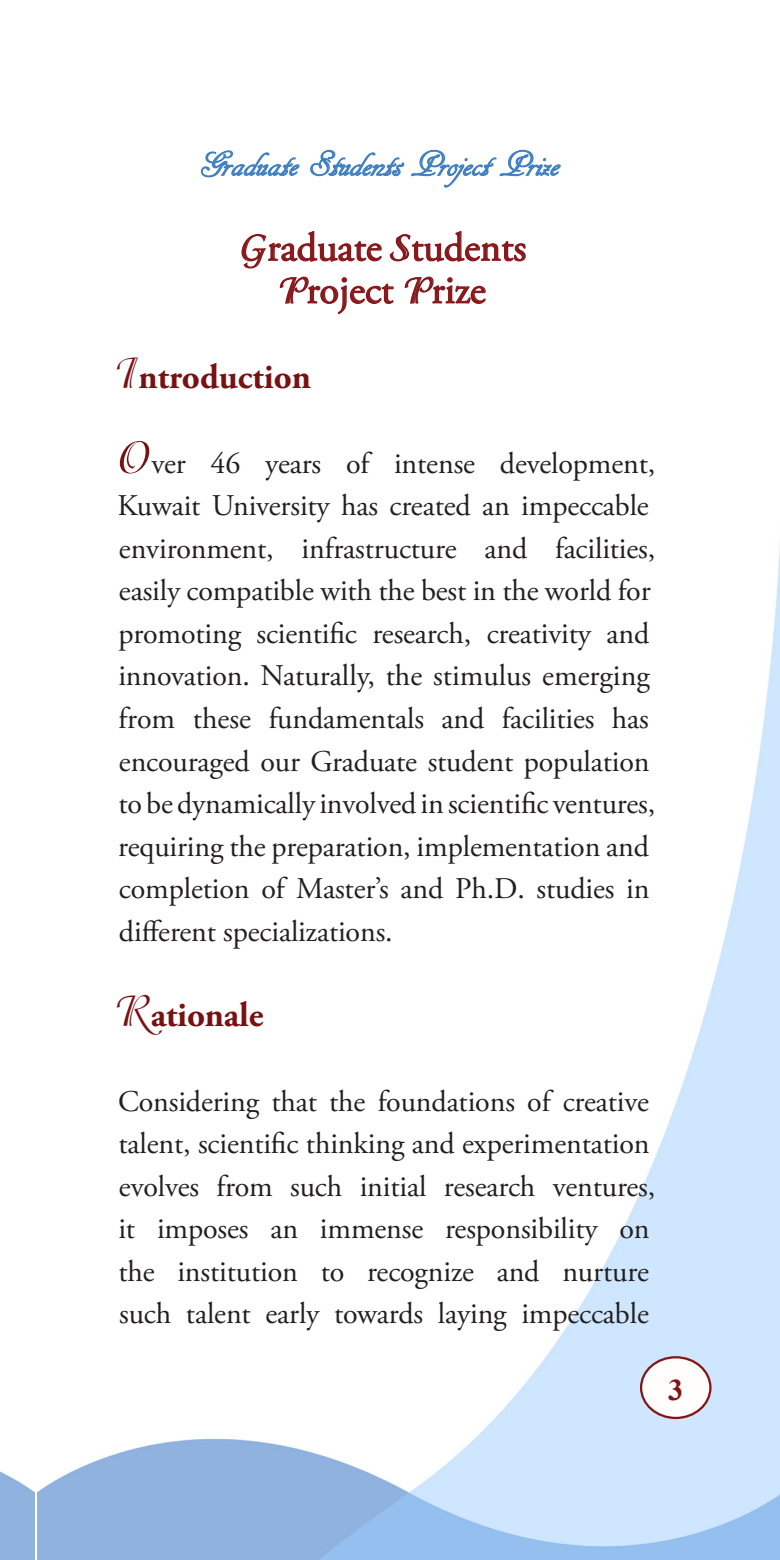
<style>
.page{position:relative;width:780px;height:1560px;background:#fff}
.page>*{position:absolute;margin:0;border:0;box-sizing:border-box;transform-origin:0 0}
.t1{font:40px "Adobe Garamond Pro";color:#88181b}
.t2{font:37.5px "ARDECODE";color:#4181c3}
.t3{font:700 35px "Adobe Garamond Pro";color:#791113}
.t4{font:30px/42.5px "Adobe Garamond Pro";letter-spacing:-.005em;color:#231f20}
.t5{font:700 30px "Times New Roman";color:#821416}
.s1{font-family:"Adorable"}
.s2{font-family:"Adorable";font-weight:400;font-size:47.5px}
.s3{font-family:"Adorable";font-size:50px;color:#791113}
</style>
<div class="page">
<img style="left:0;top:1471px;width:34px;height:88px">
<img style="left:37px;top:543px;width:743px;height:1016px">
<svg style="left:200px;top:149px;width:361px;height:166px"></svg>
<div style="left:641px;top:1356px;width:69px;height:61px;background:#fffefc;border-radius:50%"></div>
<div style="left:640px;top:1355px;width:71px;height:63px;border:2px solid #851518;border-radius:50%"></div>
<p class="t2" style="left:193px;top:142px;width:368px">Graduate Students Project Prize</p>
<p class="t1" style="left:240px;top:223px;width:287px"><span class="s1">G</span>raduate <span class="s1">S</span>tudents</p>
<p class="t1" style="left:278px;top:266px;width:209px"><span class="s1">P</span>roject <span class="s1">P</span>rize</p>
<p class="t3" style="left:115px;top:356px;width:198px"><span class="s2">I</span>ntroduction</p>
<p class="t4" style="left:117px;top:443px;width:539px"><span class="s3">O</span>ver 46 years of intense development, Kuwait University has created an impeccable environment, infrastructure and facilities, easily compatible with the best in the world for promoting scientific research, creativity and innovation. Naturally, the stimulus emerging from these fundamentals and facilities has encouraged our Graduate student population to be dynamically involved in scientific ventures, requiring the preparation, implementation and completion of Master’s and Ph.D. studies in different specializations.</p>
<p class="t3" style="left:115px;top:994px;width:150px"><span class="s2">R</span>ationale</p>
<p class="t4" style="left:118px;top:1080px;width:538px">Considering that the foundations of creative talent, scientific thinking and experimentation evolves from such initial research ventures, it imposes an immense responsibility on the institution to recognize and nurture such talent early towards laying impeccable</p>
<p class="t5" style="left:668px;top:1368px;width:17px">3</p>
</div>
